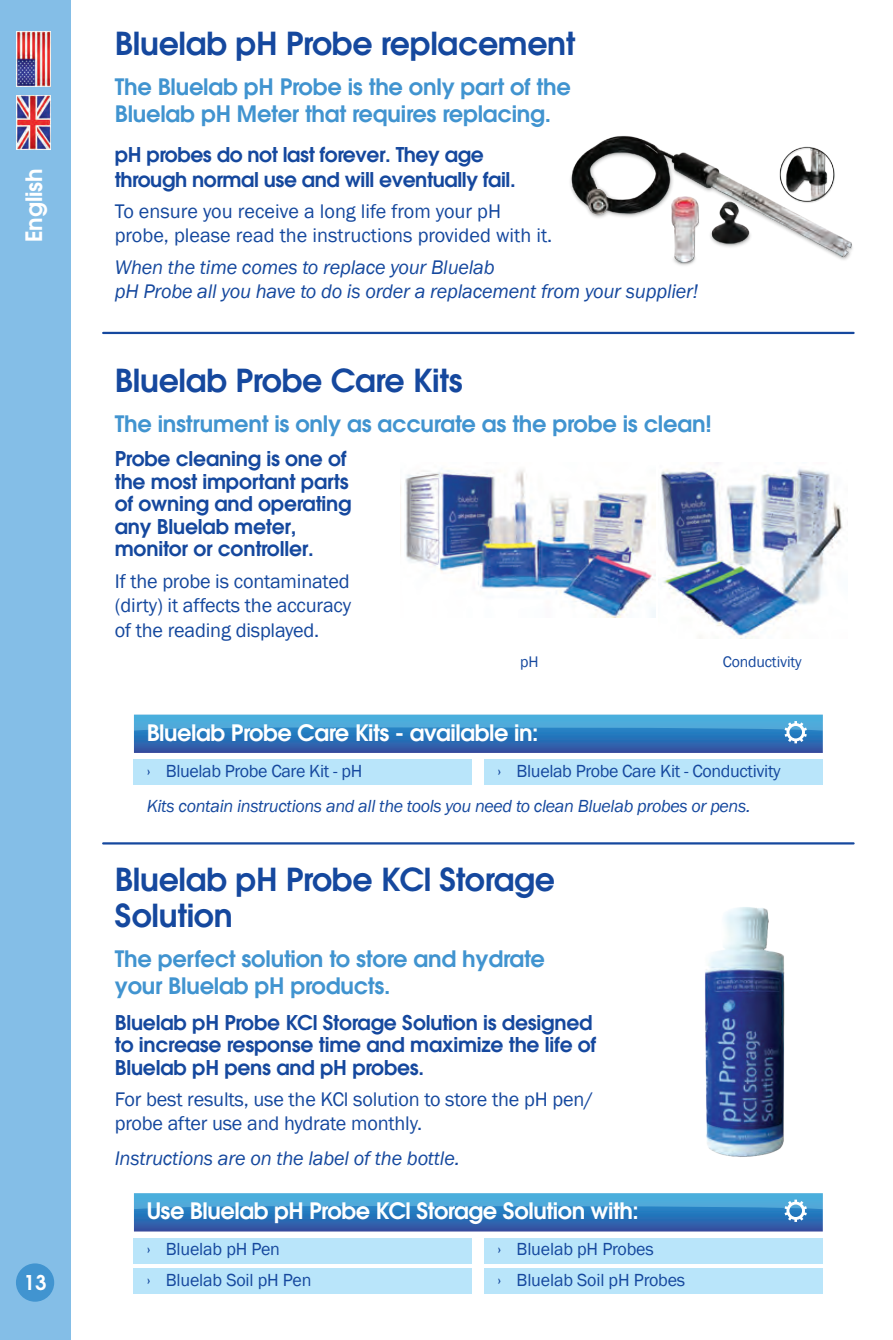
<style>
.page{position:relative;width:893px;height:1340px;background:#fff}
.page>*{position:absolute;margin:0;border:0;box-sizing:border-box;transform-origin:0 0}
.Clean_Ad_H01{font:600 31.5px/36px "ITC Avant Garde Pro";letter-spacing:-.01em;color:#15489e}
.Clean_Ad_H02{font:600 22.5px/27px "ITC Avant Garde Pro";letter-spacing:-.01em;color:#4194d0}
.features{font:600 22.5px "ITC Avant Garde Pro";letter-spacing:-.02em;color:#fff}
.features-2{font:600 22.5px "ITC Avant Garde Pro";color:#fff}
.Clean_Ad_H03{font:600 20.25px/22.5px "ITC Avant Garde Pro";letter-spacing:-.01em;color:#15489e}
.Clean_Ad_Body{font:20.25px/24.8px "Franklin Gothic";letter-spacing:-.01em;color:#15489e;text-align:justify}
.Clean_Ad_Body-2{font:italic 20.25px/24.8px "Franklin Gothic";letter-spacing:-.01em;color:#15489e}
.Clean_Ad_H03-2{font:20.25px/24.8px "Franklin Gothic";color:#15489e}
.t1{font:600 20.25px "ITC Avant Garde Pro";color:#fff}
.t2{font:18px "Franklin Gothic";letter-spacing:-.02em;color:#15489e}
.t3{font:italic 18px "Franklin Gothic";letter-spacing:-.02em;color:#15489e}
.Clean_Ad_Body-3{font:15.75px "Franklin Gothic";letter-spacing:-.01em;color:#15489e}
</style>
<div class="page">
<div style="left:0;top:0;width:70px;height:1339px;background:#84bee7"></div>
<img style="left:16px;top:32px;width:35px;height:54px">
<img style="left:16px;top:96px;width:35px;height:54px">
<div style="left:16px;top:1263px;width:38px;height:38px;background:#4194d0;border-radius:50%"></div>
<img style="left:400px;top:470px;width:255px;height:148px">
<img style="left:660px;top:462px;width:183px;height:176px">
<img style="left:570px;top:135px;width:283px;height:131px">
<div style="left:134px;top:759px;width:338px;height:25px;background:#b9e5fa"></div>
<div style="left:134px;top:1237px;width:338px;height:26px;background:#b9e5fa"></div>
<div style="left:134px;top:1268px;width:338px;height:25px;background:#b9e5fa"></div>
<div style="left:485px;top:759px;width:338px;height:25px;background:#b9e5fa"></div>
<div style="left:485px;top:1237px;width:338px;height:26px;background:#b9e5fa"></div>
<div style="left:485px;top:1268px;width:338px;height:25px;background:#b9e5fa"></div>
<svg style="left:134px;top:714px;width:689px;height:39px;background:#3b84c2"></svg>
<svg style="left:134px;top:1193px;width:689px;height:38px;background:#3983c2"></svg>
<hr style="left:103px;top:332px;width:751px;height:2px;background:#15489e">
<hr style="left:103px;top:842px;width:751px;height:2px;background:#15489e">
<img style="left:705px;top:907px;width:80px;height:250px">
<p class="features-2" style="left:19px;top:242px;width:76px;rotate:-90deg">English</p>
<p class="t1" style="left:24px;top:1268px;width:24px">13</p>
<p class="Clean_Ad_H01" style="left:115px;top:25px;width:462px">Bluelab pH Probe replacement</p>
<p class="Clean_Ad_H02" style="left:115px;top:73px;width:457px">The Bluelab pH Probe is the only part of the<br>Bluelab pH Meter that requires replacing.</p>
<p class="Clean_Ad_H03" style="left:115px;top:142px;width:402px;line-height:24.8px">pH probes do not last forever. They age through normal use and will eventually fail.</p>
<p class="Clean_Ad_H03-2" style="left:115px;top:199px;width:439px">To ensure you receive a long life from your pH probe, please read the instructions provided with it.</p>
<p class="Clean_Ad_Body-2" style="left:115px;top:255px;width:585px">When the time comes to replace your Bluelab<br>pH Probe all you have to do is order a replacement from your supplier!</p>
<p class="Clean_Ad_H01" style="left:115px;top:362px;width:349px">Bluelab Probe Care Kits</p>
<p class="Clean_Ad_H02" style="left:115px;top:409px;width:598px">The instrument is only as accurate as the probe is clean!</p>
<p class="Clean_Ad_H03" style="left:115px;top:447px;width:238px">Probe cleaning is one of the most important parts of owning and operating any Bluelab meter, monitor or controller.</p>
<p class="Clean_Ad_Body" style="left:115px;top:569px;width:238px">If the probe is contaminated (dirty) it affects the accuracy of the reading displayed.</p>
<p class="Clean_Ad_Body-3" style="left:520px;top:651px;width:20px">pH</p>
<p class="Clean_Ad_Body-3" style="left:723px;top:651px;width:81px">Conductivity</p>
<p class="features" style="left:147px;top:718px;width:393px">Bluelab Probe Care Kits - available in:</p>
<p class="t2" style="left:147px;top:759px;width:217px">› Bluelab Probe Care Kit - pH</p>
<p class="t3" style="left:147px;top:794px;width:605px">Kits contain instructions and all the tools you need to clean Bluelab probes or pens.</p>
<p class="t2" style="left:497px;top:759px;width:285px">› Bluelab Probe Care Kit - Conductivity</p>
<p class="Clean_Ad_H01" style="left:115px;top:861px;width:442px">Bluelab pH Probe KCl Storage<br>Solution</p>
<p class="Clean_Ad_H02" style="left:115px;top:944px;width:432px">The perfect solution to store and hydrate your Bluelab pH products.</p>
<p class="Clean_Ad_H03" style="left:115px;top:1010px;width:483px">Bluelab pH Probe KCl Storage Solution is designed to increase response time and maximize the life of<br>Bluelab pH pens and pH probes.</p>
<p class="Clean_Ad_Body" style="left:115px;top:1086px;width:480px">For best results, use the KCl solution to store the pH pen/ probe after use and hydrate monthly.</p>
<p class="Clean_Ad_Body-2" style="left:115px;top:1145px;width:346px">Instructions are on the label of the bottle.</p>
<p class="features" style="left:147px;top:1196px;width:493px">Use Bluelab pH Probe KCl Storage Solution with:</p>
<p class="t2" style="left:147px;top:1238px;width:135px">› Bluelab pH Pen</p>
<p class="t2" style="left:147px;top:1268px;width:166px">› Bluelab Soil pH Pen</p>
<p class="t2" style="left:497px;top:1238px;width:158px">› Bluelab pH Probes</p>
<p class="t2" style="left:497px;top:1268px;width:189px">› Bluelab Soil pH Probes</p>
</div>
